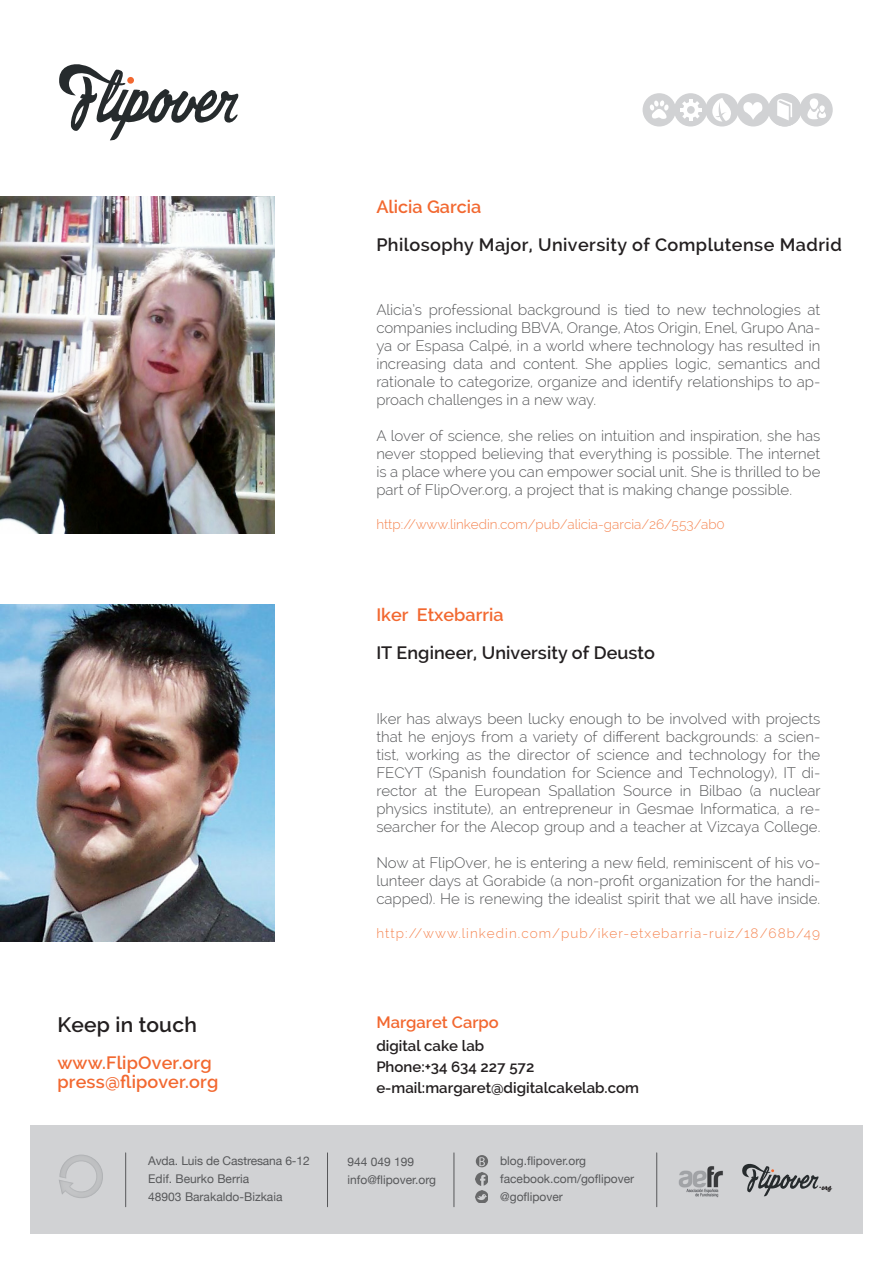
<style>
.page{position:relative;width:893px;height:1263px;background:#fff}
.page>*{position:absolute;margin:0;border:0;box-sizing:border-box;transform-origin:0 0}
.t1{font:600 21px "Raleway";letter-spacing:.01em;color:#231f20}
.t2{font:600 18px "Raleway";color:#f26830}
.t3{font:600 18px "Raleway";letter-spacing:.025em;color:#231f20}
.t4{font:600 18px "Raleway";letter-spacing:.005em;color:#231f20}
.t5{font:600 16.5px "Raleway";color:#f26830}
.t6{font:300 15px/18px "Raleway";color:#57585a;text-align:justify}
.t7{font:600 15px "Raleway";color:#231f20}
.t8{font:300 13.5px "Raleway";letter-spacing:.075em;color:#f58653}
.t9{font:300 13.5px "Raleway";color:#f58653}
.t10{font:12px/18px "Helvetica Neue";color:#57585a}
.t11{font:7.95px "Bello Pro";color:#231f20}
</style>
<div class="page">
<div style="left:643px;top:93px;width:33px;height:33px;background:#d1d2d4;border-radius:50%"></div>
<svg style="left:650px;top:100px;width:19px;height:19px"></svg>
<div style="left:674px;top:93px;width:33px;height:33px;background:#d1d2d4;border-radius:50%"></div>
<hr style="left:689px;top:99px;width:4px;height:22px;background:#fff">
<hr style="left:680px;top:108px;width:21px;height:4px;background:#fff">
<svg style="left:682px;top:101px;width:18px;height:18px"></svg>
<div style="left:687px;top:106px;width:8px;height:8px;background:#d1d2d4;border-radius:50%"></div>
<div style="left:705px;top:93px;width:34px;height:34px;background:#d1d2d4;border-radius:50%"></div>
<svg style="left:712px;top:98px;width:19px;height:24px"></svg>
<div style="left:737px;top:93px;width:33px;height:33px;background:#d1d2d4;border-radius:50%"></div>
<svg style="left:743px;top:102px;width:20px;height:18px"></svg>
<div style="left:768px;top:93px;width:33px;height:33px;background:#dcdddf;border-radius:50%"></div>
<div style="left:768px;top:93px;width:33px;height:34px;background:#d1d2d4;border-radius:50%"></div>
<svg style="left:777px;top:99px;width:15px;height:21px"></svg>
<div style="left:799px;top:93px;width:34px;height:33px;background:#d1d2d4;border-radius:50%"></div>
<svg style="left:807px;top:98px;width:19px;height:21px"></svg>
<svg style="left:59px;top:64px;width:180px;height:77px"></svg>
<div style="left:30px;top:1125px;width:832px;height:109px;background:#d1d2d4"></div>
<div style="left:56px;top:1154px;width:47px;height:46px;background:#919396;opacity:.88"></div>
<svg style="left:742px;top:1163px;width:79px;height:34px"></svg>
<img style="left:679px;top:1166px;width:44px;height:32px">
<svg style="left:476px;top:1155px;width:12px;height:12px"></svg>
<svg style="left:479px;top:1157px;width:6px;height:9px"></svg>
<svg style="left:476px;top:1173px;width:12px;height:29px"></svg>
<hr style="left:125px;top:1153px;width:1px;height:54px;background:#57585a">
<hr style="left:327px;top:1153px;width:1px;height:54px;background:#57585a">
<hr style="left:454px;top:1153px;width:1px;height:54px;background:#57585a">
<hr style="left:656px;top:1153px;width:1px;height:54px;background:#57585a">
<img style="left:0;top:196px;width:274px;height:337px">
<img style="left:0;top:604px;width:274px;height:337px">
<p class="t2" style="left:376px;top:196px;width:107px">Alicia Garcia</p>
<p class="t3" style="left:376px;top:234px;width:467px">Philosophy Major, University of Complutense Madrid</p>
<p class="t6" style="left:376px;top:300px;width:446px">Alicia’s professional background is tied to new technologies at companies including BBVA, Orange, Atos Origin, Enel, Grupo Ana&shy;ya or Espasa Calpé, in a world where technology has resulted in increasing data and content. She applies logic, semantics and rationale to categorize, organize and identify relationships to ap&shy;proach challenges in a new way.</p>
<p class="t6" style="left:376px;top:426px;width:446px">A lover of science, she relies on intuition and inspiration, she has never stopped believing that everything is possible. The internet is a place where you can empower social unit. She is thrilled to be part of FlipOver.org, a project that is making change possible.</p>
<p class="t9" style="left:376px;top:516px;width:350px">http://www.linkedin.com/pub/alicia-garcia/26/553/ab0</p>
<p class="t2" style="left:376px;top:604px;width:129px">Iker Etxebarria</p>
<p class="t4" style="left:376px;top:642px;width:280px">IT Engineer, University of Deusto</p>
<p class="t1" style="left:57px;top:1012px;width:141px">Keep in touch</p>
<p class="t2" style="left:57px;top:1053px;width:156px">www.FlipOver.org</p>
<p class="t2" style="left:57px;top:1071px;width:162px">press@flipover.org</p>
<p class="t6" style="left:376px;top:710px;width:446px">Iker has always been lucky enough to be involved with projects that he enjoys from a variety of different backgrounds: a scien&shy;tist, working as the director of science and technology for the FECYT (Spanish foundation for Science and Technology), IT di&shy;rector at the European Spallation Source in Bilbao (a nuclear physics institute), an entrepreneur in Gesmae Informatica, a re&shy;searcher for the Alecop group and a teacher at Vizcaya College.</p>
<p class="t6" style="left:376px;top:854px;width:445px">Now at FlipOver, he is entering a new field, reminiscent of his vo&shy;lunteer days at Gorabide (a non-profit organization for the handi&shy;capped). He is renewing the idealist spirit that we all have inside.</p>
<p class="t8" style="left:376px;top:926px;width:445px">http://www.linkedin.com/pub/iker-etxebarria-ruiz/18/68b/49</p>
<p class="t5" style="left:376px;top:1012px;width:124px">Margaret Carpo</p>
<p class="t7" style="left:376px;top:1037px;width:109px">digital cake lab</p>
<p class="t7" style="left:376px;top:1058px;width:160px">Phone:+34 634 227 572</p>
<p class="t7" style="left:376px;top:1079px;width:264px">e-mail:margaret@digitalcakelab.com</p>
<p class="t10" style="left:148px;top:1152px;width:163px">Avda. Luis de Castresana 6-12<br>Edif. Beurko Berria<br>48903 Barakaldo-Bizkaia</p>
<p class="t10" style="left:348px;top:1153px;width:90px">944 049 199 info@flipover.org</p>
<p class="t10" style="left:500px;top:1152px;width:136px">blog.flipover.org facebook.com/goflipover @goflipover</p>
<p class="t11" style="left:821px;top:1181px;width:11px">org</p>
</div>
